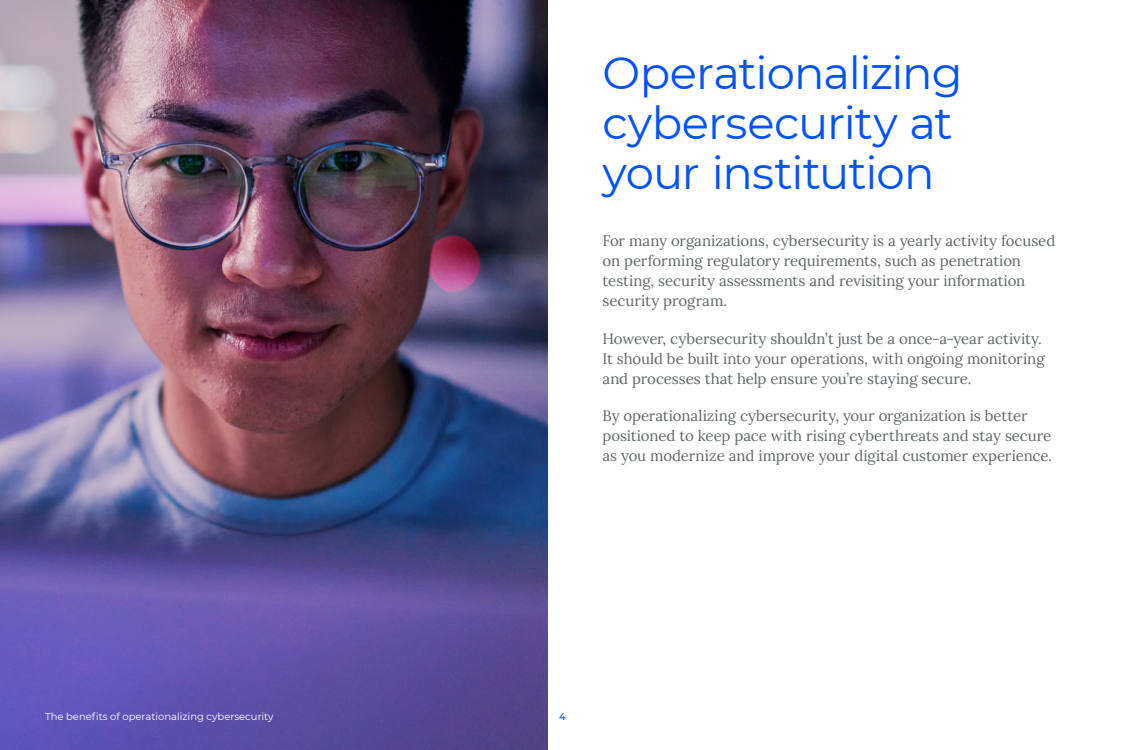
<style>
.page{position:relative;width:1125px;height:750px;background:#fff}
.page>*{position:absolute;margin:0;border:0;box-sizing:border-box;transform-origin:0 0}
.t1{font:45px/50px "Montserrat";letter-spacing:-.02em;color:#0051ff}
.t2{font:15px/20px "Lora";letter-spacing:-.005em;color:#62666a}
.t3{font:10px "Montserrat";color:#fff}
.t4{font:500 10px "Montserrat";color:#0051ff}
</style>
<div class="page">
<img style="left:0;top:0;width:548px;height:750px">
<p class="t3" style="left:45px;top:709px;width:230px">The benefits of operationalizing cybersecurity</p>
<h1 class="t1" style="left:602px;top:46px;width:362px">Operationalizing cybersecurity at your institution</h1>
<p class="t2" style="left:602px;top:230px;width:454px">For many organizations, cybersecurity is a yearly activity focused on performing regulatory requirements, such as penetration testing, security assessments and revisiting your information security program.</p>
<p class="t2" style="left:602px;top:327px;width:444px">However, cybersecurity shouldn’t just be a once-a-year activity.<br>It should be built into your operations, with ongoing monitoring and processes that help ensure you’re staying secure.</p>
<p class="t2" style="left:602px;top:405px;width:451px">By operationalizing cybersecurity, your organization is better positioned to keep pace with rising cyberthreats and stay secure as you modernize and improve your digital customer experience.</p>
<p class="t4" style="left:559px;top:709px;width:8px">4</p>
</div>
